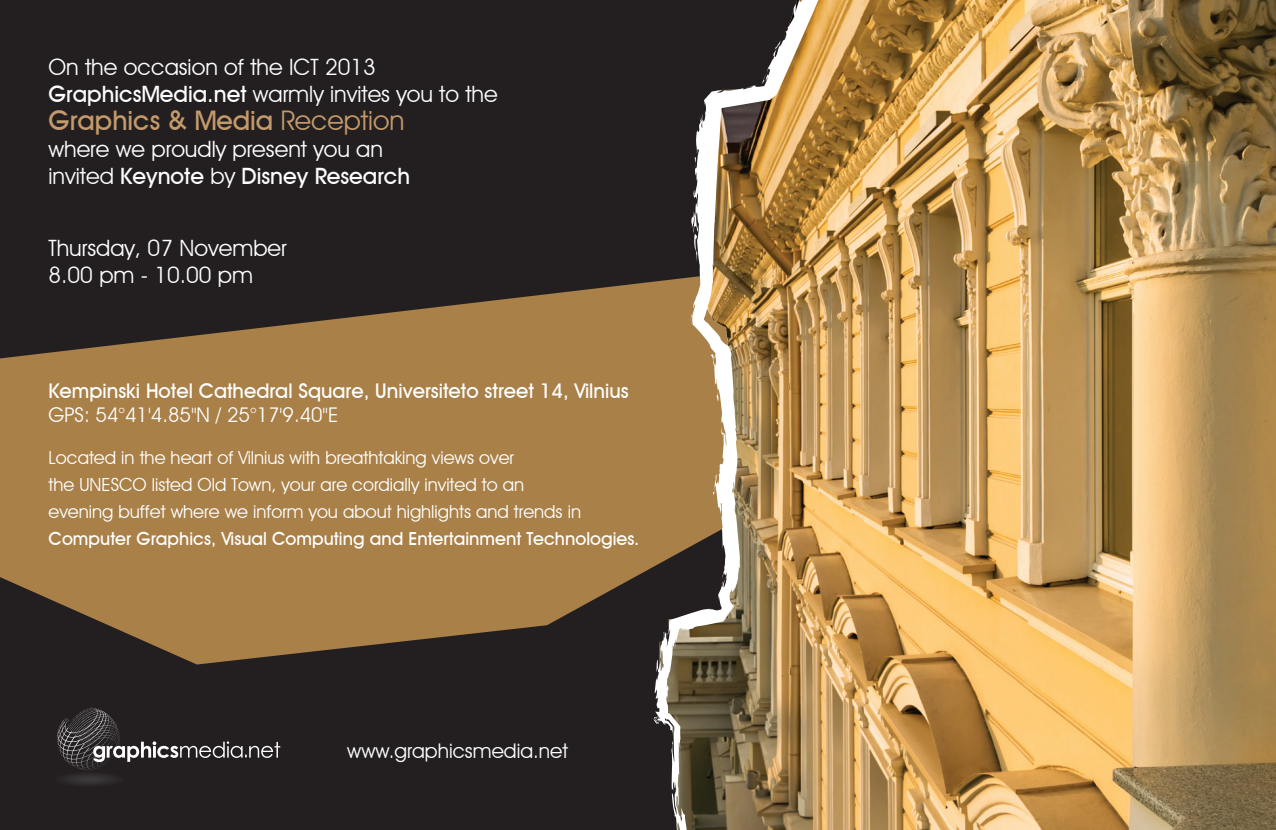
<style>
.page{position:relative;width:1276px;height:830px;background:#fff}
.page>*{position:absolute;margin:0;border:0;box-sizing:border-box;transform-origin:0 0}
.t1{font:700 27px "Decker";color:#c39a6b}
.t2{font:22.5px/27px "Decker";color:#fff}
.t3{font:700 20.25px "Decker";color:#fff}
.t4{font:20.25px "Decker";color:#fff}
.t5{font:18px/27px "Decker";color:#fff}
.t6{font:700 18px "Decker";color:#fff}
.s1{font-weight:700}
.s2{font-weight:400}
</style>
<div class="page">
<div style="left:0;top:0;width:1276px;height:829px;background:#231f20"></div>
<svg style="left:0;top:285px;width:621px;height:379px;fill:#a98048"></svg>
<svg style="left:49px;top:770px;width:80px;height:17px"></svg>
<svg style="left:57px;top:707px;width:223px;height:63px"></svg>
<img style="left:621px;top:0;width:655px;height:829px">
<img style="left:645px;top:0;width:182px;height:829px">
<svg style="left:693px;top:225px;width:5px;height:37px"></svg>
<p class="t2" style="left:48px;top:54px;width:451px">On the occasion of the ICT 2013<br><span class="s1">GraphicsMedia.net</span> warmly invites you to the</p>
<h1 class="t1" style="left:48px;top:103px;width:357px">Graphics &amp; Media <span class="s2">Reception</span></h1>
<p class="t2" style="left:48px;top:135px;width:363px">where we proudly present you an invited <span class="s1">Keynote</span> by <span class="s1">Disney Research</span></p>
<p class="t2" style="left:48px;top:234px;width:240px">Thursday, 07 November<br>8.00 pm - 10.00 pm</p>
<p class="t3" style="left:48px;top:378px;width:582px">Kempinski Hotel Cathedral Square, Universiteto street 14, Vilnius</p>
<p class="t4" style="left:48px;top:402px;width:291px">GPS: 54°41'4.85"N / 25°17'9.40"E</p>
<p class="t5" style="left:48px;top:444px;width:534px">Located in the heart of Vilnius with breathtaking views over<br>the UNESCO listed Old Town, your are cordially invited to an evening buffet where we inform you about highlights and trends in</p>
<p class="t6" style="left:48px;top:527px;width:592px">Computer Graphics, Visual Computing and Entertainment Technologies.</p>
<p class="t4" style="left:347px;top:738px;width:222px">www.graphicsmedia.net</p>
</div>
